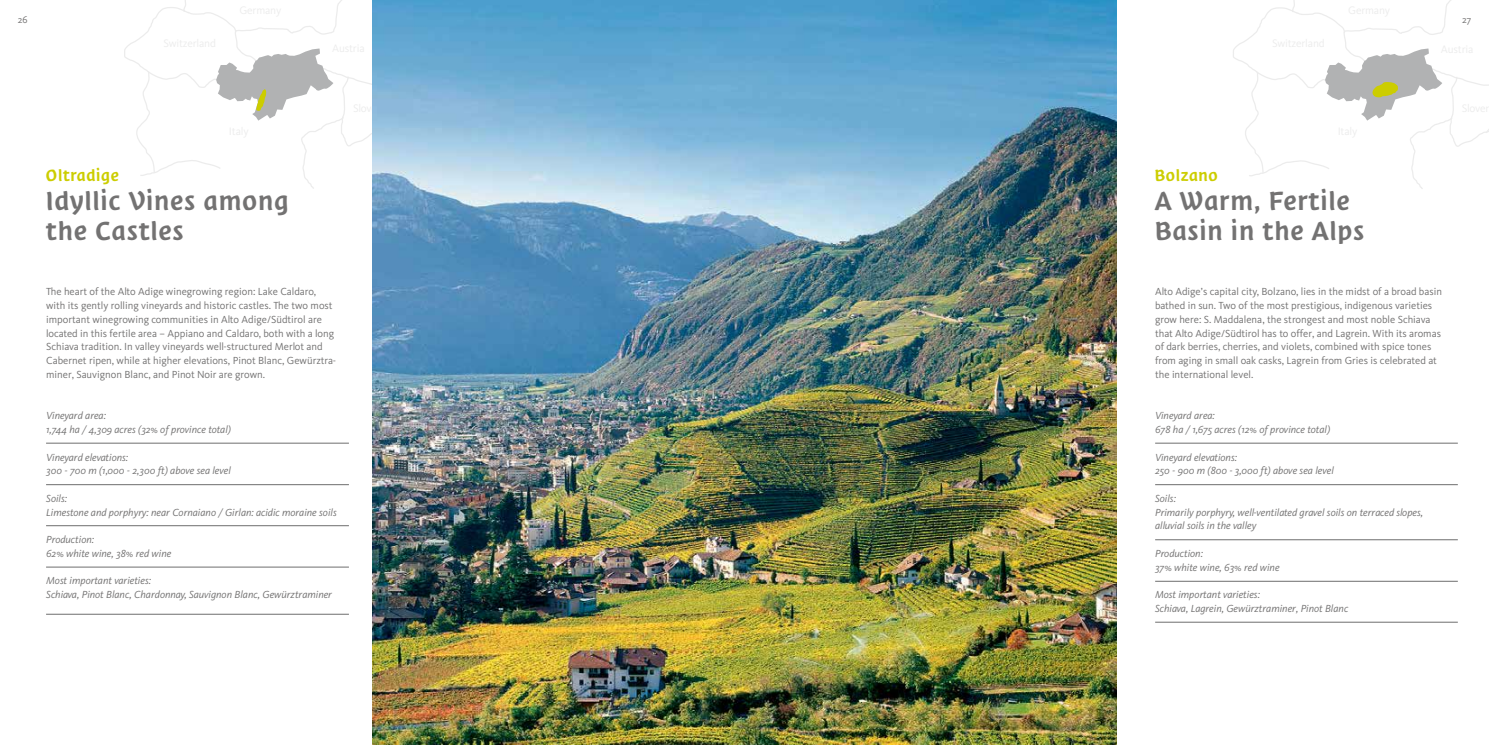
<style>
.page{position:relative;width:1489px;height:745px;background:#fff}
.page>*{position:absolute;margin:0;border:0;box-sizing:border-box;transform-origin:0 0}
.t1{font:30px/30px "Suedtirol";color:#737272}
.t2{font:18.75px "Suedtirol";color:#cccd00}
.t3{font:10.62px/13.8px "Kievit";color:#737272}
.t4{font:italic 10.62px/13.8px "Kievit";color:#737272}
.t5{font:10px "Kievit";color:#737272}
</style>
<div class="page">
<hr style="left:46px;top:484px;width:303px;height:1px;background:#6e6e6e">
<hr style="left:46px;top:442px;width:303px;height:1px;background:#6e6e6e">
<hr style="left:46px;top:525px;width:303px;height:1px;background:#6e6e6e">
<hr style="left:46px;top:566px;width:303px;height:1px;background:#6e6e6e">
<hr style="left:46px;top:613px;width:303px;height:1px;background:#6e6e6e">
<svg style="left:124px;top:0;width:248px;height:189px"></svg>
<hr style="left:1155px;top:484px;width:302px;height:1px;background:#6e6e6e">
<hr style="left:1155px;top:442px;width:302px;height:1px;background:#6e6e6e">
<hr style="left:1155px;top:539px;width:302px;height:1px;background:#6e6e6e">
<hr style="left:1155px;top:580px;width:302px;height:1px;background:#6e6e6e">
<hr style="left:1155px;top:621px;width:302px;height:1px;background:#6e6e6e">
<svg style="left:1233px;top:0;width:255px;height:189px"></svg>
<img style="left:372px;top:0;width:744px;height:744px">
<p class="t5" style="left:18px;top:13px;width:11px">26</p>
<p class="t5" style="left:1461px;top:13px;width:11px">27</p>
<h2 class="t2" style="left:46px;top:164px;width:75px">Oltradige</h2>
<h1 class="t1" style="left:46px;top:185px;width:245px">Idyllic Vines among the Castles</h1>
<p class="t3" style="left:46px;top:284px;width:291px">The heart of the Alto Adige winegrowing region: Lake Caldaro, with its gently rolling vineyards and historic castles. The two most important winegrowing communities in Alto Adige/Südtirol are located in this fertile area – Appiano and Caldaro, both with a long Schiava tradition. In valley vineyards well-structured Merlot and Cabernet ripen, while at higher elevations, Pinot Blanc, Gewürztra&shy;miner, Sauvignon Blanc, and Pinot Noir are grown.</p>
<p class="t4" style="left:46px;top:408px;width:186px">Vineyard area:<br>1,744 ha / 4,309 acres (32% of province total)</p>
<p class="t4" style="left:46px;top:449px;width:186px">Vineyard elevations:<br>300 - 700 m (1,000 - 2,300 ft) above sea level</p>
<p class="t4" style="left:46px;top:491px;width:292px">Soils:<br>Limestone and porphyry: near Cornaiano / Girlan: acidic moraine soils</p>
<p class="t4" style="left:46px;top:532px;width:127px">Production:<br>62% white wine, 38% red wine</p>
<p class="t4" style="left:46px;top:573px;width:287px">Most important varieties:<br>Schiava, Pinot Blanc, Chardonnay, Sauvignon Blanc, Gewürztraminer</p>
<h2 class="t2" style="left:1154px;top:164px;width:65px">Bolzano</h2>
<h1 class="t1" style="left:1154px;top:185px;width:211px">A Warm, Fertile<br>Basin in the Alps</h1>
<p class="t3" style="left:1154px;top:284px;width:288px">Alto Adige’s capital city, Bolzano, lies in the midst of a broad basin bathed in sun. Two of the most prestigious, indigenous varieties grow here: S. Maddalena, the strongest and most noble Schiava that Alto Adige/Südtirol has to offer, and Lagrein. With its aromas of dark berries, cherries, and violets, combined with spice tones from aging in small oak casks, Lagrein from Gries is celebrated at the international level.</p>
<p class="t4" style="left:1154px;top:408px;width:177px">Vineyard area:<br>678 ha / 1,675 acres (12% of province total)</p>
<p class="t4" style="left:1154px;top:449px;width:180px">Vineyard elevations:<br>250 - 900 m (800 - 3,000 ft) above sea level</p>
<p class="t4" style="left:1154px;top:491px;width:269px">Soils:<br>Primarily porphyry, well-ventilated gravel soils on terraced slopes, alluvial soils in the valley</p>
<p class="t4" style="left:1154px;top:546px;width:126px">Production:<br>37% white wine, 63% red wine</p>
<p class="t4" style="left:1154px;top:587px;width:195px">Most important varieties:<br>Schiava, Lagrein, Gewürztraminer, Pinot Blanc</p>
</div>
